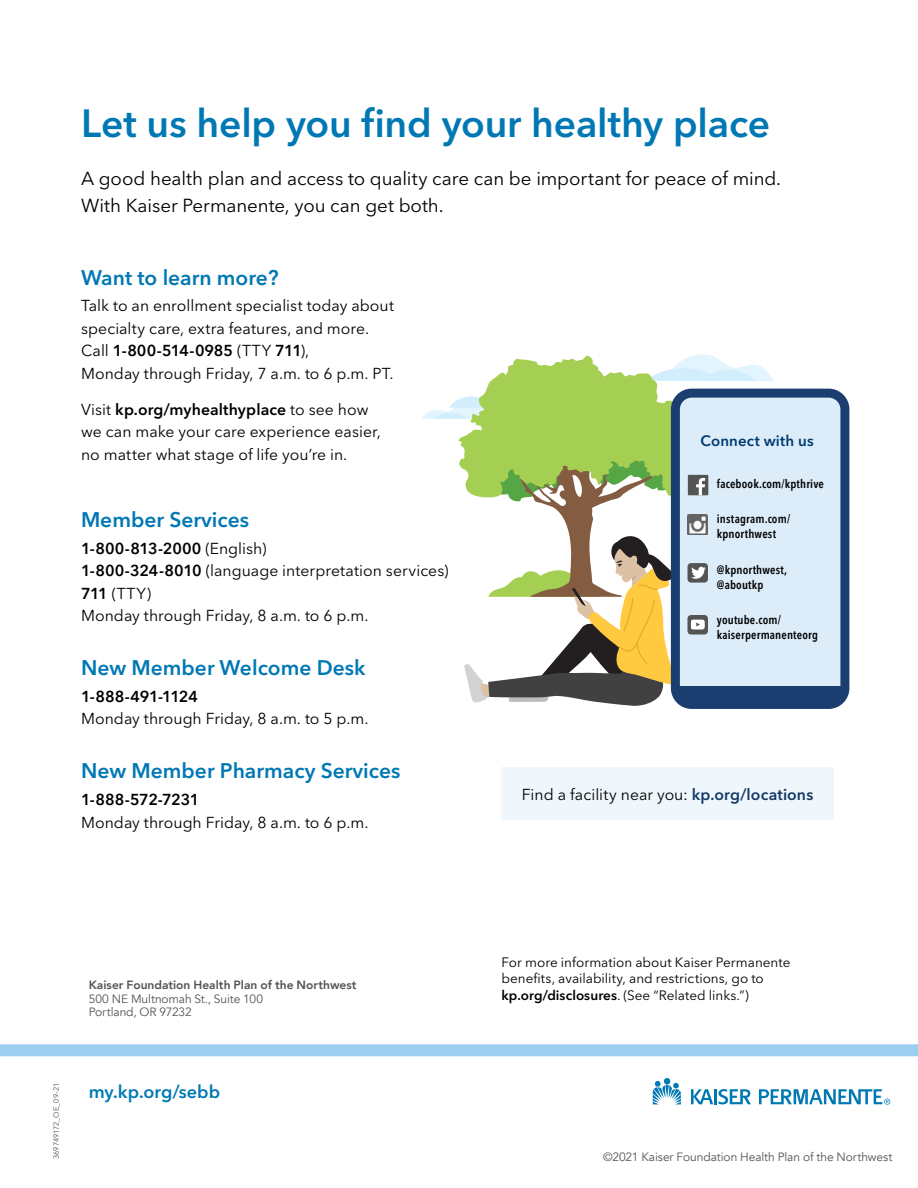
<style>
.page{position:relative;width:918px;height:1188px;background:#fff}
.page>*{position:absolute;margin:0;border:0;box-sizing:border-box;transform-origin:0 0}
.t1{font:600 39px "Avenir Next LT Pro";letter-spacing:-.005em;color:#0078b3}
.t2{font:600 21px "Avenir Next LT Pro";color:#0078b4}
.t3{font:18.75px/27px "Avenir Next LT Pro";letter-spacing:-.005em;color:#000}
.t4{font:600 18px "Avenir Next LT Pro";color:#0079b3}
.t5{font:15.75px/22.5px "Avenir Next LT Pro";color:#000}
.t6{font:600 15.75px "Avenir Next LT Pro";letter-spacing:-.02em;color:#000}
.t7{font:600 15px "Avenir Next LT Pro";letter-spacing:.015em;color:#003b71}
.t8{font:13.5px/16.5px "Avenir Next LT Pro";color:#000}
.t9{font:600 condensed 12px/15px "Avenir Next LT Pro";letter-spacing:.015em;color:#000}
.t10{font:12px/13.5px "Avenir";letter-spacing:-.005em;color:#535454}
.t11{font:800 12px "Avenir";color:#535454}
.t12{font:7.5px "Avenir";letter-spacing:-.005em;color:#535454}
.s1{font-weight:600}
.s2{font-weight:600;color:#143964}
</style>
<div class="page">
<div style="left:675px;top:393px;width:170px;height:311px;background:#dcedf9;border-radius:16px"></div>
<div style="left:671px;top:389px;width:178px;height:320px;border:9px solid #1b3e70;border-radius:16px"></div>
<div style="left:678px;top:686px;width:165px;height:15px;background:#1b3e70"></div>
<svg style="left:653px;top:1080px;width:28px;height:24px"></svg>
<div style="left:664px;top:1078px;width:6px;height:7px;background:#0079b3;border-radius:50%"></div>
<hr style="left:714px;top:1089px;width:3px;height:15px;background:#0079b3">
<svg style="left:691px;top:1089px;width:22px;height:15px"></svg>
<svg style="left:719px;top:1089px;width:32px;height:15px"></svg>
<svg style="left:759px;top:1089px;width:131px;height:16px"></svg>
<div style="left:0;top:1044px;width:918px;height:12px;background:#9ccef0"></div>
<svg style="left:422px;top:354px;width:352px;height:355px"></svg>
<img style="left:688px;top:515px;width:20px;height:20px">
<div style="left:501px;top:767px;width:333px;height:53px;background:#eff7fd"></div>
<h1 class="t1" style="left:81px;top:100px;width:691px">Let us help you find your healthy place</h1>
<p class="t3" style="left:81px;top:165px;width:702px">A good health plan and access to quality care can be important for peace of mind.<br>With Kaiser Permanente, you can get both.</p>
<h2 class="t2" style="left:81px;top:265px;width:199px">Want to learn more?</h2>
<p class="t5" style="left:81px;top:295px;width:315px">Talk to an enrollment specialist today about specialty care, extra features, and more.<br>Call <span class="s1">1-800-514-0985</span> (TTY <span class="s1">711</span>),<br>Monday through Friday, 7 a.m. to 6 p.m. PT.</p>
<p class="t5" style="left:81px;top:398px;width:301px">Visit <span class="s1">kp.org/myhealthyplace</span> to see how we can make your care experience easier, no matter what stage of life you’re in.</p>
<h2 class="t2" style="left:81px;top:507px;width:170px">Member Services</h2>
<p class="t5" style="left:81px;top:537px;width:369px"><span class="s1">1-800-813-2000</span> (English)<br><span class="s1">1-800-324-8010</span> (language interpretation services)<br><span class="s1">711</span> (TTY)<br>Monday through Friday, 8 a.m. to 6 p.m.</p>
<h2 class="t2" style="left:81px;top:655px;width:286px">New Member Welcome Desk</h2>
<p class="t6" style="left:81px;top:687px;width:118px">1-888-491-1124</p>
<p class="t5" style="left:81px;top:708px;width:289px">Monday through Friday, 8 a.m. to 5 p.m.</p>
<h2 class="t2" style="left:81px;top:758px;width:321px">New Member Pharmacy Services</h2>
<p class="t6" style="left:81px;top:790px;width:120px">1-888-572-7231</p>
<p class="t5" style="left:81px;top:811px;width:289px">Monday through Friday, 8 a.m. to 6 p.m.</p>
<p class="t7" style="left:700px;top:432px;width:115px">Connect with us</p>
<p class="t9" style="left:717px;top:476px;width:109px">facebook.com/kpthrive</p>
<p class="t9" style="left:717px;top:512px;width:75px">instagram.com/ kpnorthwest</p>
<p class="t9" style="left:717px;top:562px;width:72px">@kpnorthwest, @aboutkp</p>
<p class="t9" style="left:717px;top:612px;width:103px">youtube.com/ kaiserpermanenteorg</p>
<p class="t5" style="left:522px;top:783px;width:293px">Find a facility near you: <span class="s2">kp.org/locations</span></p>
<p class="t12" style="left:52px;top:1159px;width:77px;rotate:-90deg">369749172_OE_09-21</p>
<p class="t11" style="left:89px;top:976px;width:269px">Kaiser Foundation Health Plan of the Northwest</p>
<p class="t10" style="left:89px;top:992px;width:176px">500 NE Multnomah St., Suite 100<br>Portland, OR 97232</p>
<p class="t4" style="left:89px;top:1081px;width:133px">my.kp.org/sebb</p>
<p class="t8" style="left:501px;top:954px;width:291px">For more information about Kaiser Permanente benefits, availability, and restrictions, go to <span class="s1">kp.org/disclosures</span>. (See “Related links.”)</p>
<p class="t10" style="left:603px;top:1150px;width:291px">©2021 Kaiser Foundation Health Plan of the Northwest</p>
</div>
